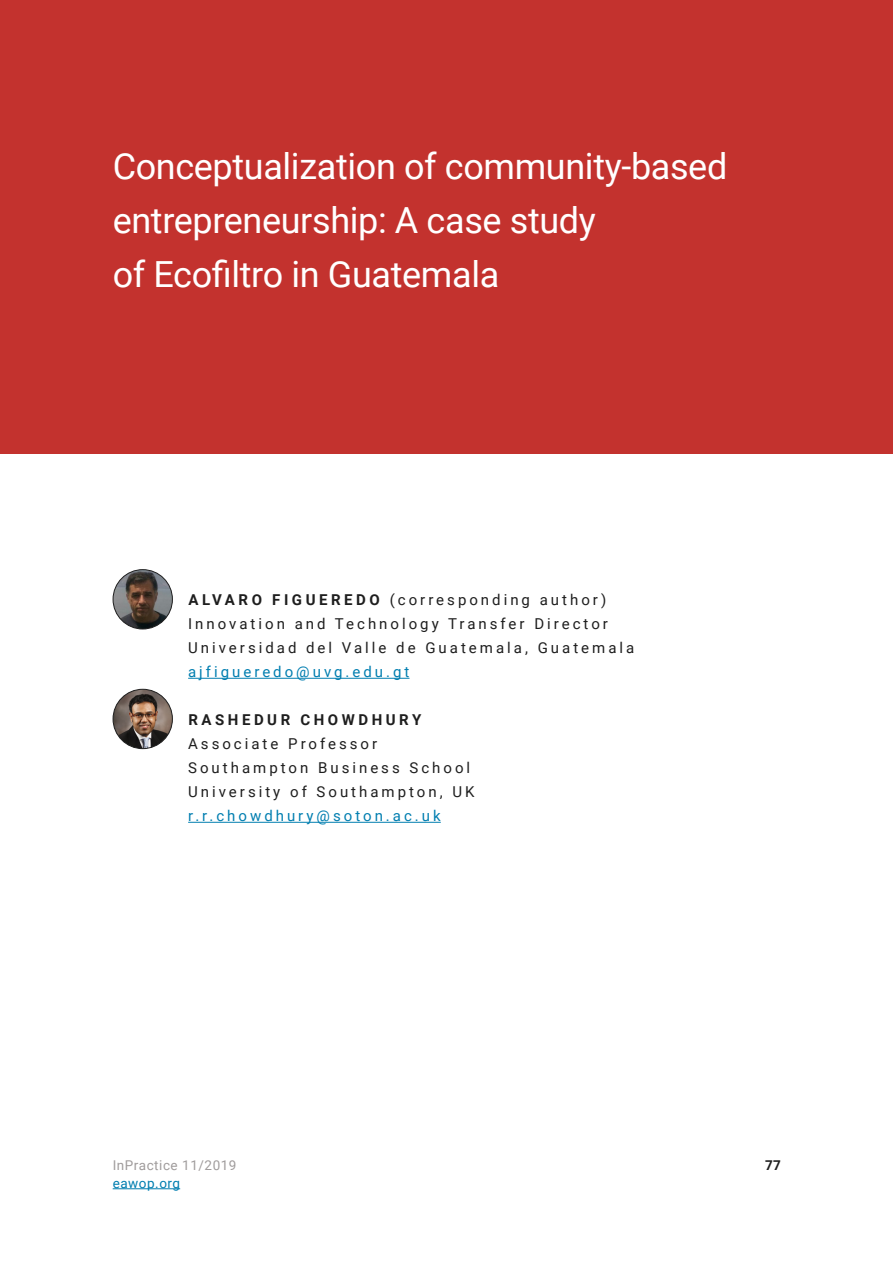
<style>
.page{position:relative;width:893px;height:1263px;background:#fff}
.page>*{position:absolute;margin:0;border:0;box-sizing:border-box;transform-origin:0 0}
._01_Titel_1{font:36px/54px "Roboto";letter-spacing:-.01em;color:#fff}
._04_Small_Versal_Tit{font:15px "Roboto";letter-spacing:.2em;color:#1e1e1e}
._04_Small_Versal_Tit-2{font:15px "Roboto";letter-spacing:.2em;color:#007eb0}
._04_Small_Versal_Tit-3{font:700 15px "Roboto";letter-spacing:.235em;color:#1e1e1e}
.t1{font:13.5px "Roboto";letter-spacing:.04em;color:#a09c9c}
.t2{font:13.5px "Roboto";letter-spacing:.04em;color:#007eb0}
.t3{font:700 13.5px "Roboto";color:#1e1e1e}
.s1{font-weight:700}
</style>
<div class="page">
<hr style="left:113px;top:1188px;width:67px;height:1px;background:#007eb0">
<div style="left:0;top:0;width:893px;height:454px;background:#c3322e"></div>
<hr style="left:188px;top:678px;width:221px;height:1px;background:#007eb0">
<hr style="left:188px;top:822px;width:253px;height:1px;background:#007eb0">
<img style="left:113px;top:570px;width:59px;height:59px;border-radius:30px">
<div style="left:113px;top:569px;width:60px;height:60px;border:1px solid #1e1e1e;border-radius:50%"></div>
<img style="left:113px;top:689px;width:59px;height:60px;border-radius:30px">
<div style="left:113px;top:689px;width:60px;height:60px;border:1px solid #1e1e1e;border-radius:50%"></div>
<p class="_01_Titel_1" style="left:113px;top:137px;width:616px">Conceptualization of community-based entrepreneurship: A case study<br>of Ecofiltro in Guatemala</p>
<p class="_04_Small_Versal_Tit" style="left:188px;top:589px;width:419px"><span class="s1">ALVARO FIGUEREDO</span> (corresponding author)</p>
<p class="_04_Small_Versal_Tit" style="left:188px;top:613px;width:421px">Innovation and Technology Transfer Director</p>
<p class="_04_Small_Versal_Tit" style="left:188px;top:637px;width:448px">Universidad del Valle de Guatemala, Guatemala</p>
<p class="_04_Small_Versal_Tit-2" style="left:188px;top:661px;width:223px">ajfigueredo@uvg.edu.gt</p>
<p class="_04_Small_Versal_Tit-3" style="left:188px;top:709px;width:234px">RASHEDUR CHOWDHURY</p>
<p class="_04_Small_Versal_Tit" style="left:188px;top:733px;width:191px">Associate Professor</p>
<p class="_04_Small_Versal_Tit" style="left:188px;top:757px;width:284px">Southampton Business School</p>
<p class="_04_Small_Versal_Tit" style="left:188px;top:781px;width:288px">University of Southampton, UK</p>
<p class="_04_Small_Versal_Tit-2" style="left:188px;top:805px;width:254px">r.r.chowdhury@soton.ac.uk</p>
<p class="t1" style="left:113px;top:1155px;width:125px">InPractice 11/2019</p>
<p class="t3" style="left:765px;top:1155px;width:18px">77</p>
<p class="t2" style="left:113px;top:1173px;width:69px">eawop.org</p>
</div>
